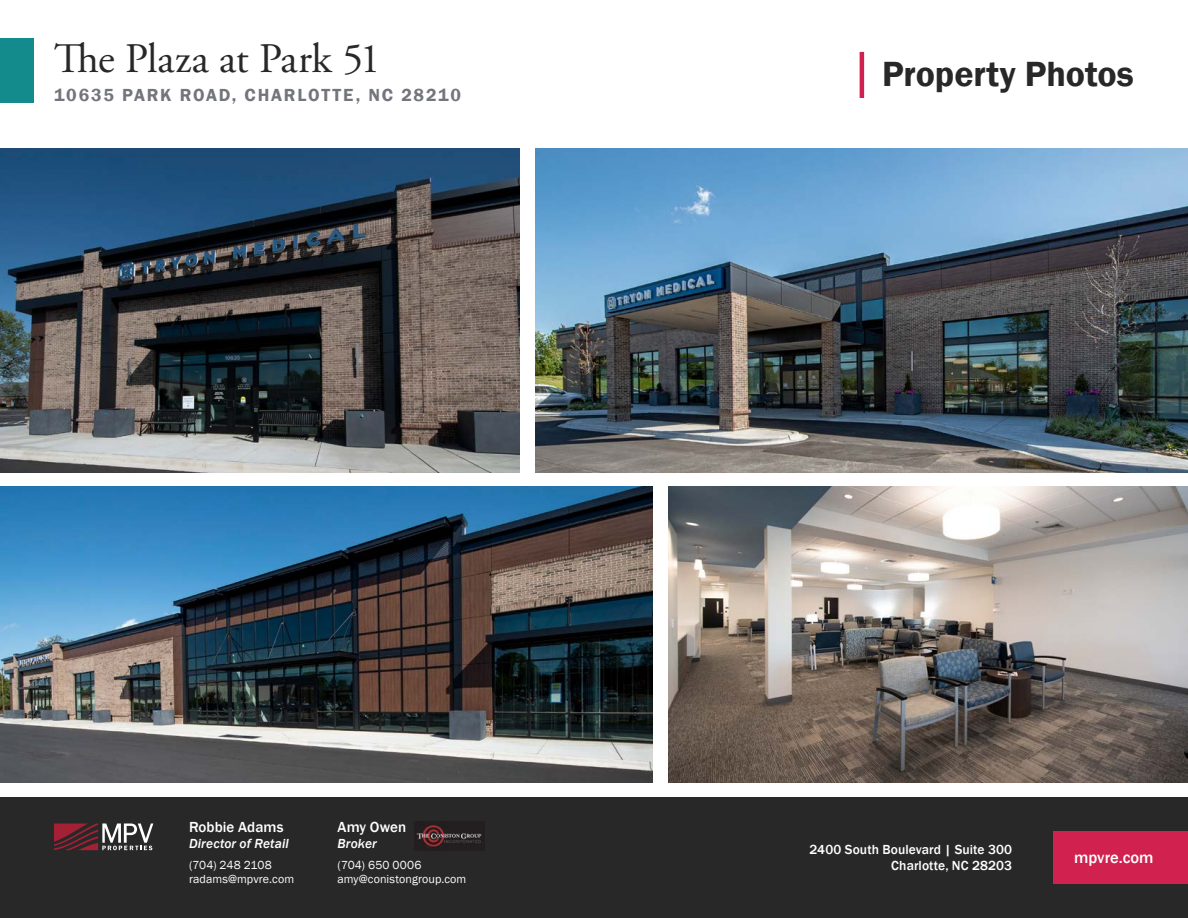
<style>
.page{position:relative;width:1188px;height:918px;background:#fff}
.page>*{position:absolute;margin:0;border:0;box-sizing:border-box;transform-origin:0 0}
.t1{font:42px "Adobe Garamond Pro";letter-spacing:-.015em;color:#292829}
.t2{font:600 36px "Franklin Gothic";letter-spacing:-.005em;color:#292829}
.t3{font:600 18px "Franklin Gothic";letter-spacing:.1em;color:#73757c}
.t4{font:500 16.5px "Franklin Gothic";color:#fff}
.t5{font:500 15px "Franklin Gothic";letter-spacing:.005em;color:#fff}
.t6{font:500 13.5px/16.2px "Franklin Gothic";letter-spacing:.01em;color:#fff;text-align:right}
.t7{font:italic 500 13.5px "Franklin Gothic";letter-spacing:.005em;color:#fff}
.t8{font:12px/14.4px "Franklin Gothic";letter-spacing:.01em;color:#fff}
</style>
<div class="page">
<img style="left:0;top:148px;width:520px;height:324px">
<img style="left:668px;top:486px;width:520px;height:297px">
<hr style="left:860px;top:52px;width:4px;height:46px;background:#d1214e">
<img style="left:536px;top:148px;width:652px;height:324px">
<img style="left:0;top:486px;width:652px;height:297px">
<div style="left:0;top:796px;width:1188px;height:122px;background:#292829"></div>
<div style="left:1053px;top:831px;width:135px;height:53px;background:#d1214e"></div>
<svg style="left:54px;top:824px;width:99px;height:26px"></svg>
<img style="left:414px;top:821px;width:69px;height:30px">
<div style="left:0;top:38px;width:34px;height:65px;background:#138b8d"></div>
<h1 class="t1" style="left:54px;top:34px;width:328px">The Plaza at Park 51</h1>
<h3 class="t3" style="left:54px;top:84px;width:409px">10635 PARK ROAD, CHARLOTTE, NC 28210</h3>
<p class="t5" style="left:189px;top:817px;width:96px">Robbie Adams</p>
<p class="t7" style="left:189px;top:835px;width:101px">Director of Retail</p>
<p class="t8" style="left:189px;top:858px;width:107px">(704) 248 2108 radams@mpvre.com</p>
<p class="t5" style="left:338px;top:817px;width:70px">Amy Owen</p>
<p class="t7" style="left:338px;top:835px;width:41px">Broker</p>
<p class="t8" style="left:338px;top:858px;width:130px">(704) 650 0006 amy@conistongroup.com</p>
<h2 class="t2" style="left:882px;top:52px;width:253px">Property Photos</h2>
<p class="t6" style="left:809px;top:841px;width:204px">2400 South Boulevard | Suite 300<br>Charlotte, NC 28203</p>
<h3 class="t4" style="left:1074px;top:847px;width:81px">mpvre.com</h3>
</div>
